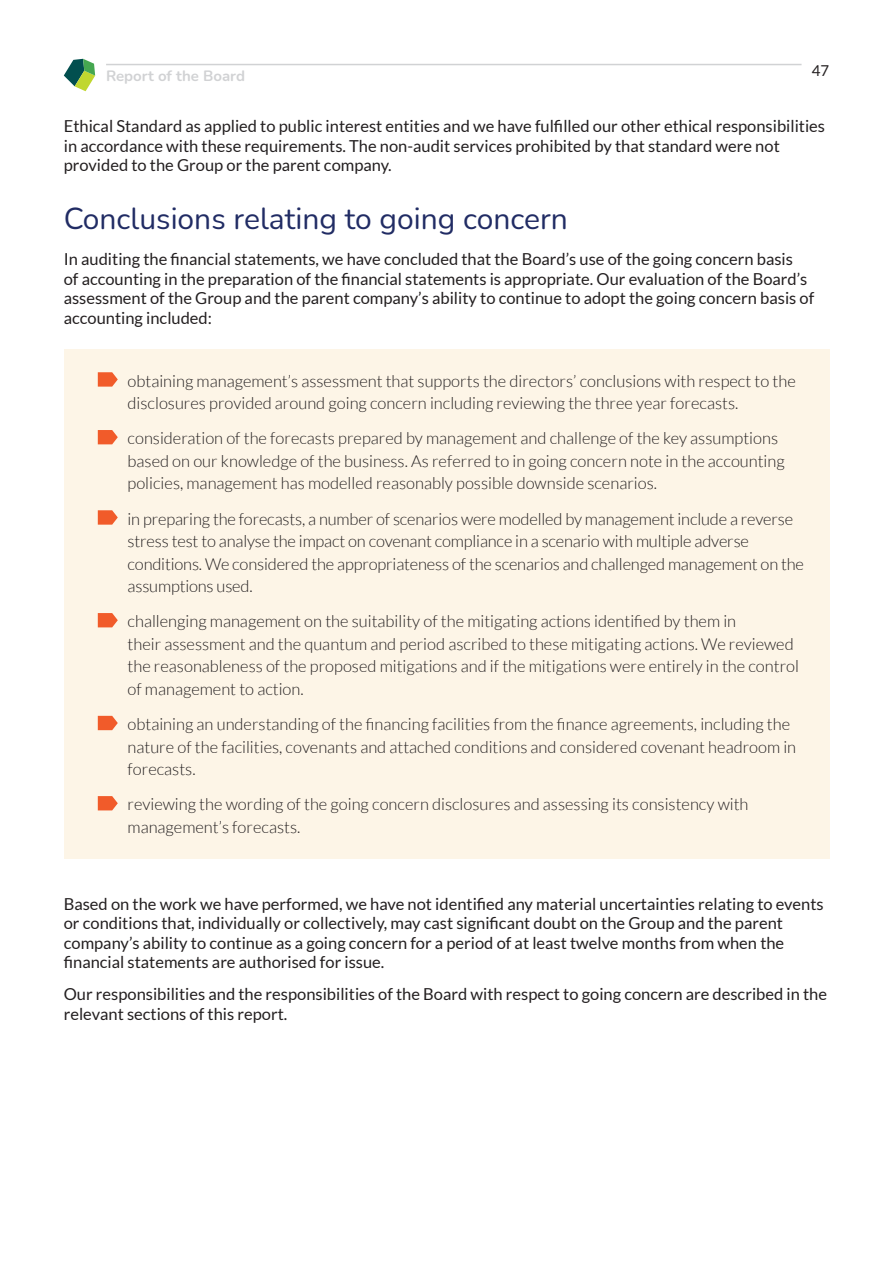
<style>
.page{position:relative;width:893px;height:1263px;background:#fff}
.page>*{position:absolute;margin:0;border:0;box-sizing:border-box;transform-origin:0 0}
.t1{font:30px "Nunito";color:#212c64}
.t2{font:300 16.5px/22.5px "Lato";color:#231f20}
.t3{font:16.5px/19.5px "Lato";color:#231f20}
.t4{font:700 15px "Nunito";color:#d1d2d4}
.t5{font:15px "Lato";color:#231f20}
</style>
<div class="page">
<svg style="left:64px;top:59px;width:31px;height:32px"></svg>
<hr style="left:106px;top:64px;width:695px;height:1px;background:#d1d2d4">
<div style="left:64px;top:349px;width:765px;height:509px;background:#fdf5e7"></div>
<svg style="left:98px;top:372px;width:20px;height:15px"></svg>
<svg style="left:98px;top:430px;width:20px;height:14px"></svg>
<svg style="left:98px;top:510px;width:20px;height:15px"></svg>
<svg style="left:98px;top:613px;width:20px;height:14px"></svg>
<svg style="left:98px;top:716px;width:20px;height:14px"></svg>
<svg style="left:98px;top:796px;width:20px;height:14px"></svg>
<p class="t4" style="left:106px;top:65px;width:140px">Report of the Board</p>
<p class="t5" style="left:812px;top:62px;width:19px">47</p>
<p class="t3" style="left:64px;top:117px;width:763px">Ethical Standard as applied to public interest entities and we have fulfilled our other ethical responsibilities in accordance with these requirements. The non-audit services prohibited by that standard were not provided to the Group or the parent company.</p>
<p class="t1" style="left:64px;top:197px;width:506px">Conclusions relating to going concern</p>
<p class="t3" style="left:64px;top:249px;width:752px">In auditing the financial statements, we have concluded that the Board’s use of the going concern basis<br>of accounting in the preparation of the financial statements is appropriate. Our evaluation of the Board’s assessment of the Group and the parent company’s ability to continue to adopt the going concern basis of accounting included:</p>
<p class="t2" style="left:128px;top:369px;width:670px">obtaining management’s assessment that supports the directors’ conclusions with respect to the disclosures provided around going concern including reviewing the three year forecasts.</p>
<p class="t2" style="left:128px;top:427px;width:659px">consideration of the forecasts prepared by management and challenge of the key assumptions based on our knowledge of the business. As referred to in going concern note in the accounting policies, management has modelled reasonably possible downside scenarios.</p>
<p class="t2" style="left:128px;top:507px;width:678px">in preparing the forecasts, a number of scenarios were modelled by management include a reverse stress test to analyse the impact on covenant compliance in a scenario with multiple adverse conditions. We considered the appropriateness of the scenarios and challenged management on the assumptions used.</p>
<p class="t2" style="left:128px;top:610px;width:673px">challenging management on the suitability of the mitigating actions identified by them in<br>their assessment and the quantum and period ascribed to these mitigating actions. We reviewed the reasonableness of the proposed mitigations and if the mitigations were entirely in the control of management to action.</p>
<p class="t2" style="left:128px;top:713px;width:670px">obtaining an understanding of the financing facilities from the finance agreements, including the nature of the facilities, covenants and attached conditions and considered covenant headroom in forecasts.</p>
<p class="t2" style="left:128px;top:793px;width:622px">reviewing the wording of the going concern disclosures and assessing its consistency with management’s forecasts.</p>
<p class="t3" style="left:64px;top:894px;width:761px">Based on the work we have performed, we have not identified any material uncertainties relating to events or conditions that, individually or collectively, may cast significant doubt on the Group and the parent company’s ability to continue as a going concern for a period of at least twelve months from when the financial statements are authorised for issue.</p>
<p class="t3" style="left:64px;top:985px;width:765px">Our responsibilities and the responsibilities of the Board with respect to going concern are described in the relevant sections of this report.</p>
</div>
